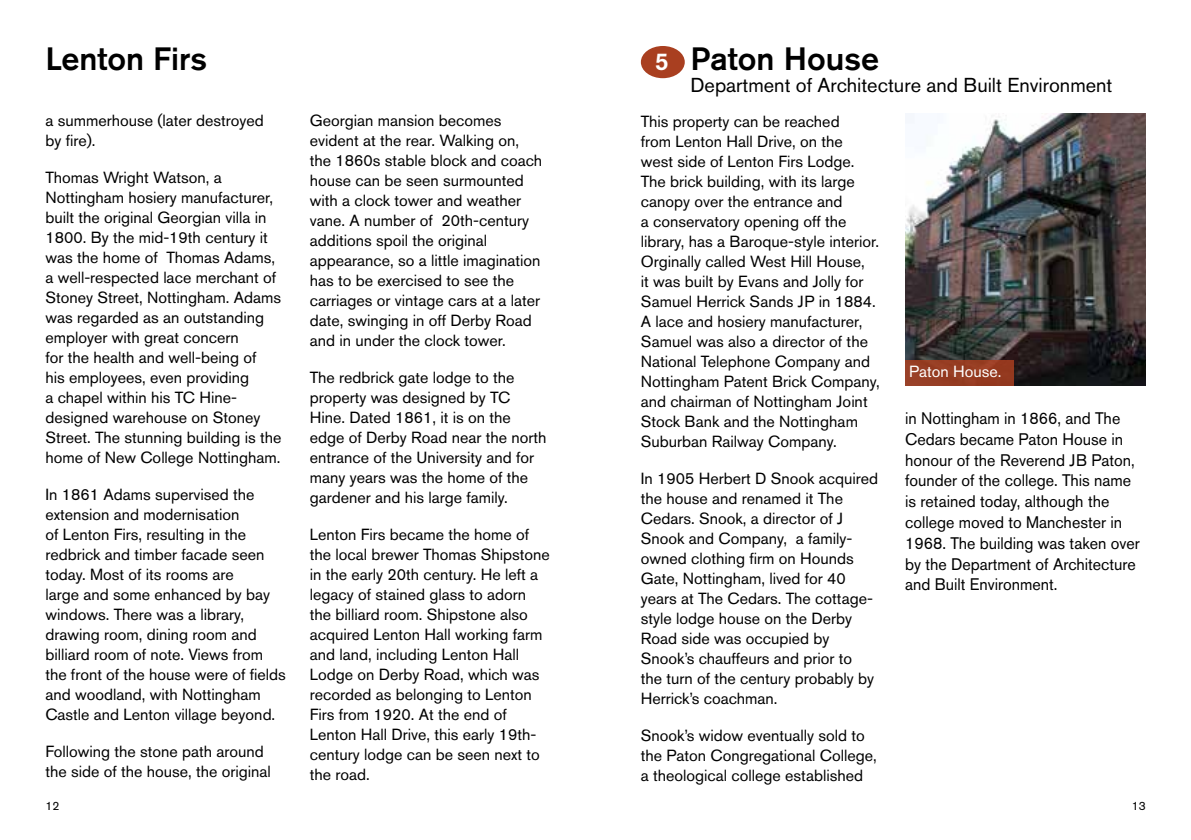
<style>
.page{position:relative;width:1191px;height:840px;background:#fff}
.page>*{position:absolute;margin:0;border:0;box-sizing:border-box;transform-origin:0 0}
.t1{font:500 32px "Akzidenz Grotesk BE";color:#000}
.t2{font:20px "Akzidenz Grotesk BE";color:#000}
.t3{font:16.6px/20.8px "Akzidenz Grotesk BE";color:#000;scale:.96 1}
.t4{font:16px/20px "Akzidenz Grotesk BE";color:#000}
.t5{font:16px "Akzidenz Grotesk BE";color:#fff}
.t6{font:12px "Akzidenz Grotesk BE";color:#000}
.s1{font-size:24px;color:#fff}
</style>
<div class="page">
<div style="left:641px;top:46px;width:44px;height:32px;background:#a93f20;border-radius:50%"></div>
<img style="left:905px;top:114px;width:240px;height:272px">
<div style="left:905px;top:360px;width:108px;height:26px;background:#963d22"></div>
<h1 class="t1" style="left:45px;top:39px;width:163px">Lenton Firs</h1>
<p class="t4" style="left:45px;top:110px;width:220px">a summerhouse (later destroyed by fire).</p>
<p class="t4" style="left:45px;top:167px;width:238px">Thomas Wright Watson, a<br>Nottingham hosiery manufacturer, built the original Georgian villa in<br>1800. By the mid-19th century it was the home of Thomas Adams, a well-respected lace merchant of<br>Stoney Street, Nottingham. Adams was regarded as an outstanding employer with great concern<br>for the health and well-being of<br>his employees, even providing<br>a chapel within his TC Hine&shy;designed warehouse on Stoney<br>Street. The stunning building is the home of New College Nottingham.</p>
<p class="t4" style="left:45px;top:484px;width:242px">In 1861 Adams supervised the extension and modernisation<br>of Lenton Firs, resulting in the redbrick and timber facade seen today. Most of its rooms are<br>large and some enhanced by bay windows. There was a library, drawing room, dining room and billiard room of note. Views from the front of the house were of fields and woodland, with Nottingham<br>Castle and Lenton village beyond.</p>
<p class="t4" style="left:45px;top:741px;width:227px">Following the stone path around the side of the house, the original</p>
<p class="t4" style="left:310px;top:110px;width:234px">Georgian mansion becomes evident at the rear. Walking on, the 1860s stable block and coach house can be seen surmounted with a clock tower and weather vane. A number of 20th-century additions spoil the original appearance, so a little imagination has to be exercised to see the carriages or vintage cars at a later date, swinging in off Derby Road and in under the clock tower.</p>
<p class="t4" style="left:310px;top:367px;width:238px">The redbrick gate lodge to the property was designed by TC<br>Hine. Dated 1861, it is on the edge of Derby Road near the north entrance of the University and for many years was the home of the gardener and his large family.</p>
<p class="t4" style="left:310px;top:524px;width:242px">Lenton Firs became the home of the local brewer Thomas Shipstone in the early 20th century. He left a legacy of stained glass to adorn the billiard room. Shipstone also acquired Lenton Hall working farm and land, including Lenton Hall<br>Lodge on Derby Road, which was recorded as belonging to Lenton<br>Firs from 1920. At the end of<br>Lenton Hall Drive, this early 19th&shy;century lodge can be seen next to the road.</p>
<h1 class="t1" style="left:655px;top:39px;width:225px"><span class="s1">5</span> Paton House</h1>
<p class="t2" style="left:690px;top:73px;width:423px">Department of Architecture and Built Environment</p>
<p class="t4" style="left:641px;top:111px;width:240px">This property can be reached<br>from Lenton Hall Drive, on the<br>west side of Lenton Firs Lodge.<br>The brick building, with its large canopy over the entrance and<br>a conservatory opening off the library, has a Baroque-style interior.<br>Orginally called West Hill House,<br>it was built by Evans and Jolly for<br>Samuel Herrick Sands JP in 1884.<br>A lace and hosiery manufacturer,<br>Samuel was also a director of the<br>National Telephone Company and<br>Nottingham Patent Brick Company, and chairman of Nottingham Joint<br>Stock Bank and the Nottingham<br>Suburban Railway Company.</p>
<p class="t4" style="left:641px;top:468px;width:239px">In 1905 Herbert D Snook acquired the house and renamed it The<br>Cedars. Snook, a director of J<br>Snook and Company, a family&shy;owned clothing firm on Hounds<br>Gate, Nottingham, lived for 40 years at The Cedars. The cottage&shy;style lodge house on the Derby<br>Road side was occupied by<br>Snook’s chauffeurs and prior to<br>the turn of the century probably by<br>Herrick’s coachman.</p>
<p class="t4" style="left:641px;top:725px;width:237px">Snook’s widow eventually sold to the Paton Congregational College, a theological college established</p>
<p class="t5" style="left:909px;top:362px;width:94px">Paton House.</p>
<p class="t3" style="left:905px;top:407px;width:246px">in Nottingham in 1866, and The<br>Cedars became Paton House in honour of the Reverend JB Paton, founder of the college. This name is retained today, although the college moved to Manchester in<br>1968. The building was taken over by the Department of Architecture and Built Environment.</p>
<p class="t6" style="left:45px;top:798px;width:15px">12</p>
<p class="t6" style="left:1131px;top:798px;width:15px">13</p>
</div>
